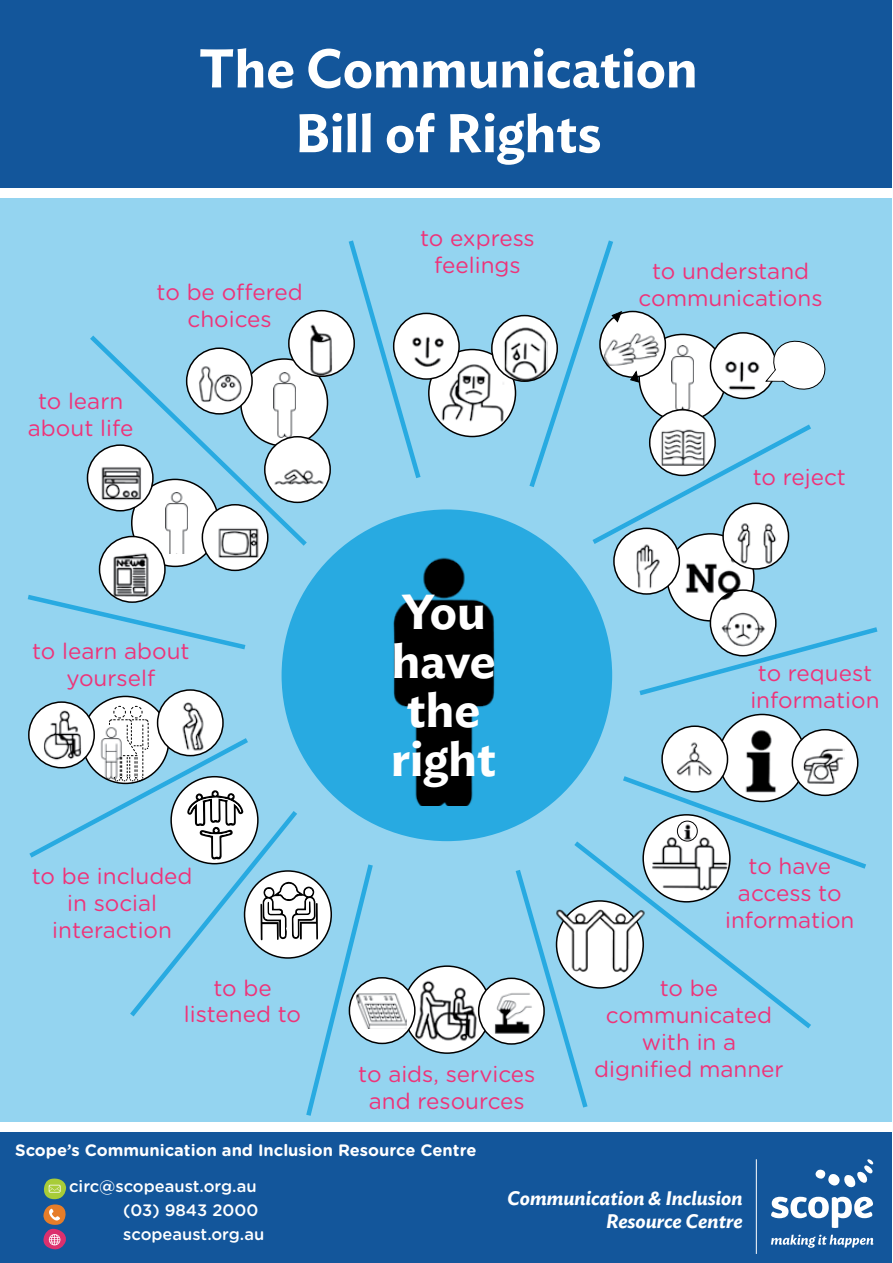
<style>
.page{position:relative;width:893px;height:1263px;background:#fff}
.page>*{position:absolute;margin:0;border:0;box-sizing:border-box;transform-origin:0 0}
.t1{font:600 54px/64.8px "Ideal Sans";color:#fff;text-align:center}
.t2{font:600 48.75px/48.8px "Ideal Sans";color:#fff;text-align:center}
.t3{font:22.5px/27px "Gotham Rounded";color:#ee3379;text-align:center}
.t4{font:italic 600 19.5px/23.4px "Ideal Sans";color:#fff;text-align:right}
.t5{font:500 16.5px/24px "Gotham Rounded";color:#fff}
.t6{font:700 16.5px "Gotham Rounded";color:#fff}
</style>
<div class="page">
<div style="left:0;top:198px;width:892px;height:924px;background:#94d4f0"></div>
<div style="left:0;top:0;width:892px;height:188px;background:#13569b"></div>
<svg style="left:404px;top:966px;width:86px;height:87px"></svg>
<img style="left:404px;top:972px;width:86px;height:74px">
<svg style="left:719px;top:714px;width:86px;height:87px"></svg>
<img style="left:727px;top:726px;width:70px;height:46px">
<img style="left:667px;top:534px;width:87px;height:87px;border-radius:43px">
<svg style="left:82px;top:696px;width:87px;height:87px"></svg>
<div style="left:349px;top:978px;width:66px;height:65px;background:#fff;border-radius:50%"></div>
<img style="left:376px;top:993px;width:31px;height:36px">
<svg style="left:479px;top:978px;width:65px;height:66px"></svg>
<img style="left:482px;top:978px;width:30px;height:58px">
<div style="left:662px;top:726px;width:65px;height:66px;background:#fff;border-radius:50%"></div>
<img style="left:675px;top:726px;width:52px;height:46px">
<div style="left:661px;top:725px;width:67px;height:68px;border:1px solid #000;border-radius:50%"></div>
<div style="left:792px;top:730px;width:66px;height:65px;background:#fff;border-radius:50%"></div>
<img style="left:792px;top:730px;width:53px;height:42px">
<div style="left:792px;top:729px;width:66px;height:67px;border:1px solid #000;border-radius:50%"></div>
<img style="left:723px;top:548px;width:64px;height:21px">
<svg style="left:710px;top:590px;width:66px;height:66px"></svg>
<img style="left:710px;top:590px;width:57px;height:34px">
<div style="left:614px;top:528px;width:65px;height:66px;background:#fff;border-radius:50%"></div>
<img style="left:634px;top:548px;width:45px;height:46px">
<div style="left:613px;top:528px;width:67px;height:67px;border:1px solid #000;border-radius:50%"></div>
<img style="left:429px;top:349px;width:86px;height:87px;border-radius:43px">
<img style="left:424px;top:316px;width:35px;height:63px">
<div style="left:241px;top:359px;width:86px;height:87px;background:#fff;border-radius:50%"></div>
<div style="left:289px;top:311px;width:65px;height:65px;background:#fff;border-radius:50%"></div>
<img style="left:290px;top:319px;width:47px;height:57px">
<svg style="left:265px;top:437px;width:65px;height:65px"></svg>
<img style="left:312px;top:439px;width:18px;height:48px">
<div style="left:492px;top:316px;width:65px;height:65px;background:#fff;border-radius:50%"></div>
<img style="left:492px;top:325px;width:34px;height:56px">
<div style="left:132px;top:479px;width:86px;height:87px;background:#fff;border-radius:50%"></div>
<img style="left:44px;top:702px;width:35px;height:4px">
<svg style="left:158px;top:690px;width:65px;height:66px"></svg>
<img style="left:161px;top:690px;width:45px;height:16px">
<img style="left:202px;top:550px;width:63px;height:20px">
<img style="left:100px;top:550px;width:65px;height:41px">
<img style="left:169px;top:550px;width:16px;height:3px">
<svg style="left:27px;top:591px;width:219px;height:59px"></svg>
<svg style="left:623px;top:772px;width:243px;height:97px"></svg>
<svg style="left:86px;top:331px;width:226px;height:219px"></svg>
<svg style="left:574px;top:837px;width:242px;height:192px"></svg>
<svg style="left:345px;top:240px;width:79px;height:238px"></svg>
<svg style="left:512px;top:865px;width:79px;height:243px"></svg>
<svg style="left:639px;top:624px;width:239px;height:72px"></svg>
<svg style="left:28px;top:706px;width:348px;height:410px"></svg>
<svg style="left:526px;top:240px;width:300px;height:308px"></svg>
<img style="left:553px;top:907px;width:96px;height:66px">
<div style="left:282px;top:509px;width:330px;height:332px;background:#28aae1;border-radius:50%"></div>
<img style="left:393px;top:557px;width:102px;height:248px">
<div style="left:0;top:1132px;width:892px;height:131px;background:#13569b"></div>
<svg style="left:771px;top:1234px;width:102px;height:14px"></svg>
<svg style="left:771px;top:1197px;width:102px;height:31px"></svg>
<svg style="left:815px;top:1159px;width:59px;height:29px"></svg>
<hr style="left:756px;top:1159px;width:1px;height:95px;background:#fff">
<svg style="left:43px;top:1178px;width:23px;height:72px"></svg>
<h1 class="t1" style="left:199px;top:32px;width:500px">The Communication<br>Bill of Rights</h1>
<p class="t3" style="left:157px;top:278px;width:148px">to be offered choices</p>
<p class="t3" style="left:28px;top:386px;width:107px">to learn about life</p>
<p class="t3" style="left:420px;top:224px;width:116px">to express feelings</p>
<p class="t3" style="left:32px;top:636px;width:159px">to learn about yourself</p>
<p class="t3" style="left:32px;top:862px;width:162px">to be included in social interaction</p>
<p class="t3" style="left:184px;top:973px;width:119px">to be listened to</p>
<h2 class="t2" style="left:391px;top:584px;width:106px">You have the right</h2>
<p class="t3" style="left:358px;top:1059px;width:179px">to aids, services and resources</p>
<p class="t3" style="left:639px;top:256px;width:185px">to understand communications</p>
<p class="t3" style="left:753px;top:462px;width:95px">to reject</p>
<p class="t3" style="left:750px;top:659px;width:131px">to request information</p>
<p class="t3" style="left:725px;top:851px;width:131px">to have access to information</p>
<p class="t3" style="left:594px;top:973px;width:191px">to be communicated with in a dignified manner</p>
<p class="t6" style="left:15px;top:1138px;width:463px">Scope’s Communication and Inclusion Resource Centre</p>
<p class="t5" style="left:123px;top:1173px;width:143px;text-indent:-54px">circ@scopeaust.org.au (03) 9843 2000 scopeaust.org.au</p>
<p class="t4" style="left:507px;top:1185px;width:237px">Communication &amp; Inclusion<br>Resource Centre</p>
</div>
